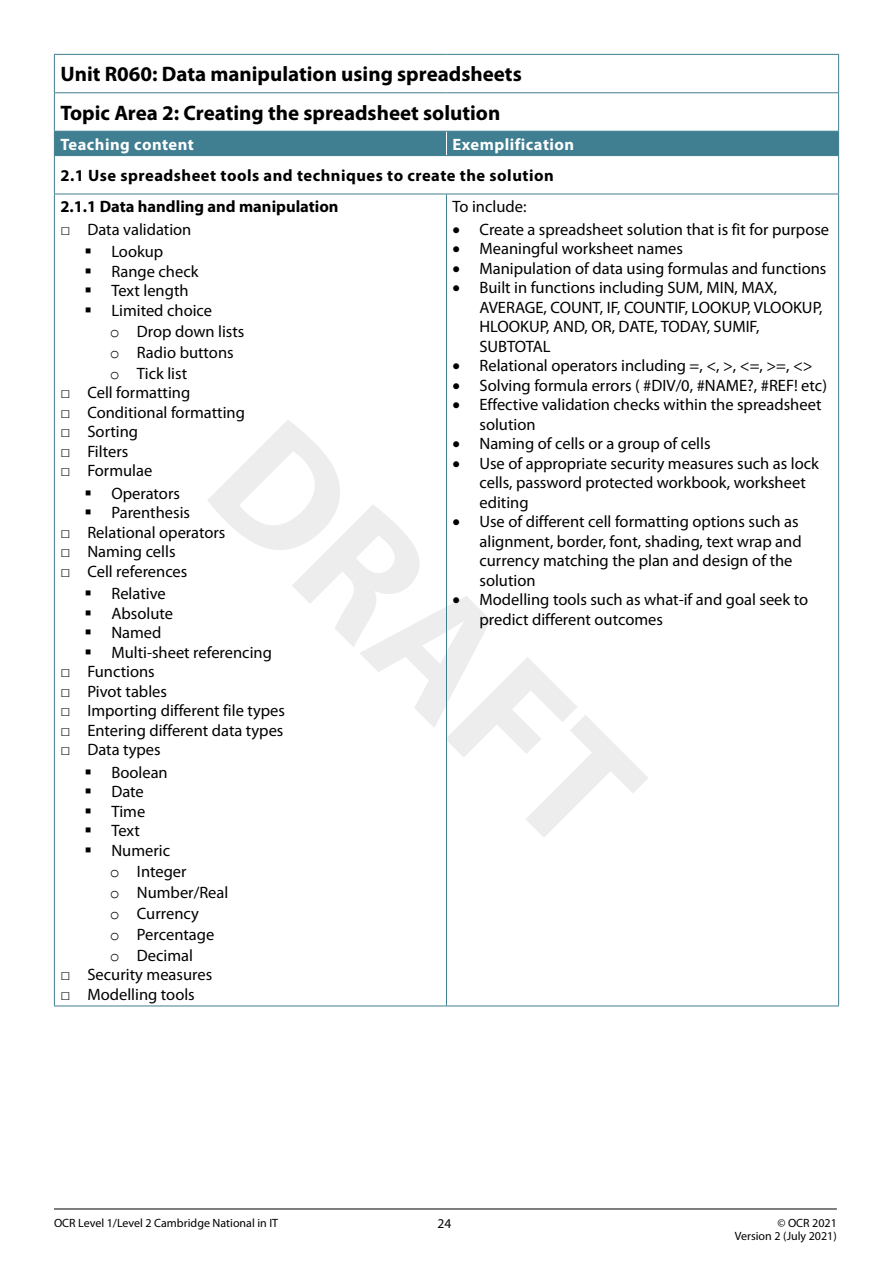
<style>
.page{position:relative;width:893px;height:1263px;background:#fff}
.page>*{position:absolute;margin:0;border:0;box-sizing:border-box;transform-origin:0 0}
.Table_header_row{font:700 21px "Myriad Pro";color:#000}
.t1{font:16.5px/19.5px "Myriad Pro";color:#000}
.Table_subhead_black{font:700 16.5px "Myriad Pro";letter-spacing:.03em;color:#000}
.Table_subhead_black-2{font:700 16.5px "Myriad Pro";color:#000}
.Table_subhead_white{font:700 16.5px "Myriad Pro";letter-spacing:.03em;color:#fff}
.t2{font:13.5px "Myriad Pro";color:#000}
.t3{font:12px/13.5px "Myriad Pro";color:#000;text-align:right}
.s1{font-family:"Arial"}
.s2{font-family:"Courier New"}
</style>
<div class="page">
<svg style="left:207px;top:420px;width:441px;height:417px"></svg>
<hr style="left:54px;top:1208px;width:783px;height:1px;background:#000">
<svg style="left:55px;top:93px;width:783px;height:38px"></svg>
<hr style="left:54px;top:55px;width:1px;height:37px;background:#407e91">
<hr style="left:54px;top:54px;width:392px;height:1px;background:#407e91">
<hr style="left:446px;top:54px;width:393px;height:1px;background:#407e91">
<hr style="left:54px;top:92px;width:392px;height:1px;background:#407e91">
<hr style="left:446px;top:92px;width:393px;height:1px;background:#407e91">
<hr style="left:838px;top:55px;width:1px;height:37px;background:#407e91">
<hr style="left:54px;top:93px;width:1px;height:38px;background:#407e91">
<hr style="left:838px;top:93px;width:1px;height:38px;background:#407e91">
<div style="left:54px;top:131px;width:785px;height:24px;background:#407e91"></div>
<hr style="left:54px;top:156px;width:1px;height:38px;background:#407e91">
<hr style="left:54px;top:155px;width:392px;height:1px;background:#407e91">
<hr style="left:446px;top:155px;width:393px;height:1px;background:#407e91">
<hr style="left:838px;top:156px;width:1px;height:38px;background:#407e91">
<hr style="left:54px;top:194px;width:1px;height:811px;background:#407e91">
<hr style="left:54px;top:194px;width:392px;height:1px;background:#407e91">
<hr style="left:446px;top:194px;width:393px;height:1px;background:#407e91">
<hr style="left:446px;top:194px;width:1px;height:811px;background:#407e91">
<hr style="left:838px;top:194px;width:1px;height:811px;background:#407e91">
<hr style="left:54px;top:1005px;width:392px;height:1px;background:#407e91">
<hr style="left:446px;top:1005px;width:393px;height:1px;background:#407e91">
<p class="Table_header_row" style="left:60px;top:61px;width:463px">Unit R060: Data manipulation using spreadsheets</p>
<p class="Table_header_row" style="left:60px;top:99px;width:441px">Topic Area 2: Creating the spreadsheet solution</p>
<p class="Table_subhead_white" style="left:60px;top:133px;width:135px">Teaching content</p>
<p class="Table_subhead_white" style="left:452px;top:133px;width:123px">Exemplification</p>
<p class="Table_subhead_black" style="left:60px;top:165px;width:495px">2.1 Use spreadsheet tools and techniques to create the solution</p>
<p class="Table_subhead_black-2" style="left:60px;top:196px;width:280px">2.1.1 Data handling and manipulation</p>
<p class="t1" style="left:60px;top:219px;width:133px"><span class="s1">□</span> Data validation</p>
<p class="t1" style="left:84px;top:242px;width:80px">▪ Lookup</p>
<p class="t1" style="left:84px;top:261px;width:116px">▪ Range check</p>
<p class="t1" style="left:84px;top:281px;width:106px">▪ Text length</p>
<p class="t1" style="left:84px;top:300px;width:129px">▪ Limited choice</p>
<p class="t1" style="left:110px;top:321px;width:136px"><span class="s2">o</span> Drop down lists</p>
<p class="t1" style="left:110px;top:342px;width:125px"><span class="s2">o</span> Radio buttons</p>
<p class="t1" style="left:110px;top:363px;width:79px"><span class="s2">o</span> Tick list</p>
<p class="t1" style="left:60px;top:383px;width:131px"><span class="s1">□</span> Cell formatting</p>
<p class="t1" style="left:60px;top:402px;width:186px"><span class="s1">□</span> Conditional formatting</p>
<p class="t1" style="left:60px;top:422px;width:79px"><span class="s1">□</span> Sorting</p>
<p class="t1" style="left:60px;top:441px;width:69px"><span class="s1">□</span> Filters</p>
<p class="t1" style="left:60px;top:461px;width:94px"><span class="s1">□</span> Formulae</p>
<p class="t1" style="left:84px;top:483px;width:97px">▪ Operators</p>
<p class="t1" style="left:84px;top:503px;width:107px">▪ Parenthesis</p>
<p class="t1" style="left:60px;top:522px;width:167px"><span class="s1">□</span> Relational operators</p>
<p class="t1" style="left:60px;top:542px;width:117px"><span class="s1">□</span> Naming cells</p>
<p class="t1" style="left:60px;top:561px;width:129px"><span class="s1">□</span> Cell references</p>
<p class="t1" style="left:84px;top:584px;width:83px">▪ Relative</p>
<p class="t1" style="left:84px;top:603px;width:90px">▪ Absolute</p>
<p class="t1" style="left:84px;top:623px;width:79px">▪ Named</p>
<p class="t1" style="left:84px;top:642px;width:189px">▪ Multi-sheet referencing</p>
<p class="t1" style="left:60px;top:662px;width:96px"><span class="s1">□</span> Functions</p>
<p class="t1" style="left:60px;top:681px;width:108px"><span class="s1">□</span> Pivot tables</p>
<p class="t1" style="left:60px;top:701px;width:226px"><span class="s1">□</span> Importing different file types</p>
<p class="t1" style="left:60px;top:720px;width:225px"><span class="s1">□</span> Entering different data types</p>
<p class="t1" style="left:60px;top:740px;width:102px"><span class="s1">□</span> Data types</p>
<p class="t1" style="left:84px;top:762px;width:85px">▪ Boolean</p>
<p class="t1" style="left:84px;top:782px;width:61px">▪ Date</p>
<p class="t1" style="left:84px;top:801px;width:62px">▪ Time</p>
<p class="t1" style="left:84px;top:821px;width:57px">▪ Text</p>
<p class="t1" style="left:84px;top:840px;width:87px">▪ Numeric</p>
<p class="t1" style="left:110px;top:861px;width:78px"><span class="s2">o</span> Integer</p>
<p class="t1" style="left:110px;top:882px;width:120px"><span class="s2">o</span> Number/Real</p>
<p class="t1" style="left:110px;top:903px;width:91px"><span class="s2">o</span> Currency</p>
<p class="t1" style="left:110px;top:924px;width:106px"><span class="s2">o</span> Percentage</p>
<p class="t1" style="left:110px;top:945px;width:85px"><span class="s2">o</span> Decimal</p>
<p class="t1" style="left:60px;top:965px;width:153px"><span class="s1">□</span> Security measures</p>
<p class="t1" style="left:60px;top:984px;width:136px"><span class="s1">□</span> Modelling tools</p>
<p class="t1" style="left:452px;top:197px;width:75px">To include:</p>
<p class="t1" style="left:452px;top:219px;width:378px">• Create a spreadsheet solution that is fit for purpose</p>
<p class="t1" style="left:452px;top:239px;width:232px">• Meaningful worksheet names</p>
<p class="t1" style="left:452px;top:258px;width:375px">• Manipulation of data using formulas and functions</p>
<p class="t1" style="left:479px;top:278px;width:345px;text-indent:-27px">• Built in functions including SUM, MIN, MAX, AVERAGE, COUNT, IF, COUNTIF, LOOKUP, VLOOKUP, HLOOKUP, AND, OR, DATE, TODAY, SUMIF, SUBTOTAL</p>
<p class="t1" style="left:452px;top:356px;width:362px">• Relational operators including =, &lt;, &gt;, &lt;=, &gt;=, &lt;&gt;</p>
<p class="t1" style="left:452px;top:375px;width:376px">• Solving formula errors ( #DIV/0, #NAME?, #REF! etc)</p>
<p class="t1" style="left:479px;top:395px;width:343px;text-indent:-27px">• Effective validation checks within the spreadsheet solution</p>
<p class="t1" style="left:452px;top:434px;width:260px">• Naming of cells or a group of cells</p>
<p class="t1" style="left:479px;top:453px;width:341px;text-indent:-27px">• Use of appropriate security measures such as lock cells, password protected workbook, worksheet editing</p>
<p class="t1" style="left:479px;top:512px;width:324px;text-indent:-27px">• Use of different cell formatting options such as alignment, border, font, shading, text wrap and currency matching the plan and design of the solution</p>
<p class="t1" style="left:479px;top:590px;width:330px;text-indent:-27px">• Modelling tools such as what-if and goal seek to predict different outcomes</p>
<p class="t3" style="left:54px;top:1216px;width:226px">OCR Level 1/Level 2 Cambridge National in IT</p>
<p class="t2" style="left:437px;top:1215px;width:15px">24</p>
<p class="t3" style="left:735px;top:1216px;width:104px">© OCR 2021<br>Version 2 (July 2021)</p>
</div>
